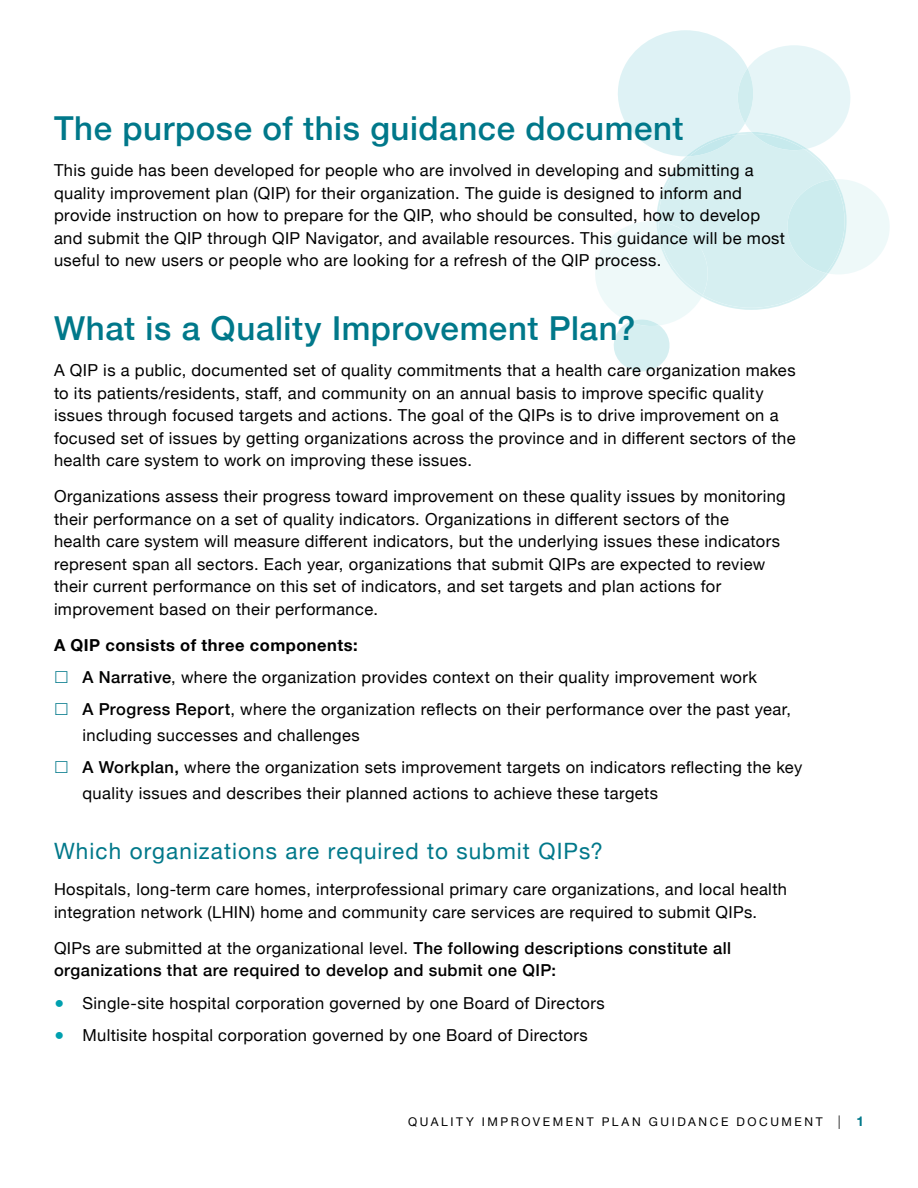
<style>
.page{position:relative;width:918px;height:1188px;background:#fff}
.page>*{position:absolute;margin:0;border:0;box-sizing:border-box;transform-origin:0 0}
.Header_1{font:500 33px "Helvetica Neue";letter-spacing:.015em;color:#00788a}
.Header_2{font:22.5px "Helvetica Neue";letter-spacing:.045em;color:#00788a}
.body{font:16.5px/22.5px "Helvetica Neue";letter-spacing:.025em;color:#000}
.body-2{font:500 16.5px/22.5px "Helvetica Neue";letter-spacing:.025em;color:#000}
.body-3{font:700 16.5px "Helvetica Neue";letter-spacing:.03em;color:#000}
.t1{font:12px "Helvetica Neue";letter-spacing:.21em;color:#000}
.s1{font-weight:500}
.s2{font-weight:400}
.s3{color:#00a0af}
.s4{font-weight:300;font-size:13.5px}
.s5{font-weight:700;font-size:13.5px;color:#00788a}
</style>
<div class="page">
<svg style="left:595px;top:30px;width:295px;height:342px"></svg>
<p class="Header_1" style="left:54px;top:102px;width:631px">The purpose of this guidance document</p>
<p class="body" style="left:54px;top:160px;width:733px">This guide has been developed for people who are involved in developing and submitting a quality improvement plan (QIP) for their organization. The guide is designed to inform and provide instruction on how to prepare for the QIP, who should be consulted, how to develop and submit the QIP through QIP Navigator, and available resources. This guidance will be most useful to new users or people who are looking for a refresh of the QIP process.</p>
<p class="Header_1" style="left:54px;top:302px;width:583px">What is a Quality Improvement Plan?</p>
<p class="body" style="left:54px;top:360px;width:743px">A QIP is a public, documented set of quality commitments that a health care organization makes to its patients/residents, staff, and community on an annual basis to improve specific quality issues through focused targets and actions. The goal of the QIPs is to drive improvement on a focused set of issues by getting organizations across the province and in different sectors of the health care system to work on improving these issues.</p>
<p class="body" style="left:54px;top:486px;width:733px">Organizations assess their progress toward improvement on these quality issues by monitoring their performance on a set of quality indicators. Organizations in different sectors of the<br>health care system will measure different indicators, but the underlying issues these indicators represent span all sectors. Each year, organizations that submit QIPs are expected to review their current performance on this set of indicators, and set targets and plan actions for improvement based on their performance.</p>
<p class="body-3" style="left:54px;top:632px;width:305px">A QIP consists of three components:</p>
<p class="body" style="left:82px;top:667px;width:676px"><span class="s1">A Narrative</span>, where the organization provides context on their quality improvement work</p>
<p class="body" style="left:82px;top:698px;width:710px;line-height:25.5px"><span class="s1">A Progress Report</span>, where the organization reflects on their performance over the past year, including successes and challenges</p>
<p class="body" style="left:82px;top:756px;width:721px;line-height:25.5px"><span class="s1">A Workplan,</span> where the organization sets improvement targets on indicators reflecting the key quality issues and describes their planned actions to achieve these targets</p>
<p class="Header_2" style="left:54px;top:835px;width:550px">Which organizations are required to submit QIPs?</p>
<p class="body" style="left:54px;top:879px;width:735px">Hospitals, long-term care homes, interprofessional primary care organizations, and local health integration network (LHIN) home and community care services are required to submit QIPs.</p>
<p class="body-2" style="left:54px;top:935px;width:679px"><span class="s2">QIPs are submitted at the organizational level.</span> The following descriptions constitute all organizations that are required to develop and submit one QIP:</p>
<p class="body" style="left:54px;top:993px;width:552px"><span class="s3">●</span> Single-site hospital corporation governed by one Board of Directors</p>
<p class="body" style="left:54px;top:1025px;width:535px"><span class="s3">●</span> Multisite hospital corporation governed by one Board of Directors</p>
<p class="t1" style="left:408px;top:1113px;width:457px">QUALITY IMPROVEMENT PLAN GUIDANCE DOCUMENT <span class="s4">|</span> <span class="s5">1</span></p>
</div>
